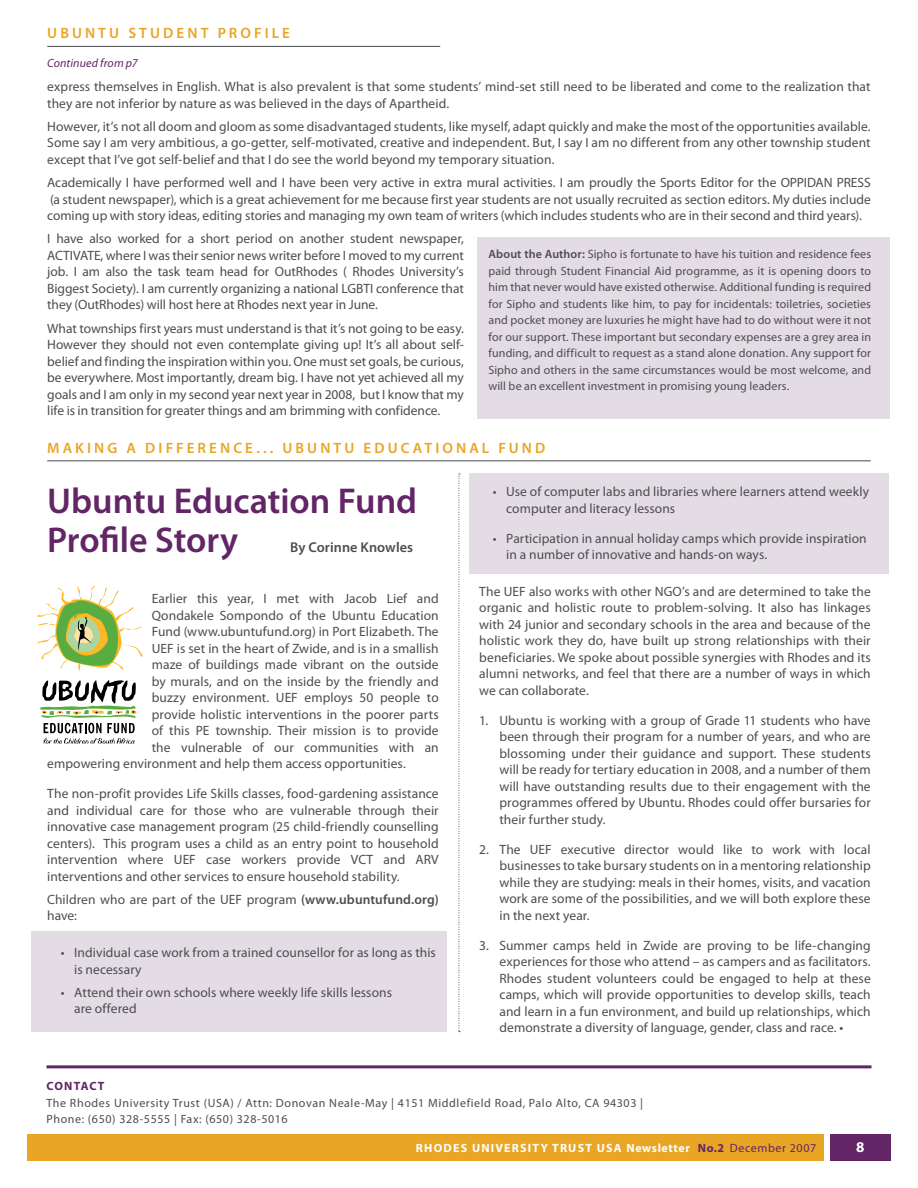
<style>
.page{position:relative;width:918px;height:1188px;background:#fff}
.page>*{position:absolute;margin:0;border:0;box-sizing:border-box;transform-origin:0 0}
.t1{font:600 36px/39px "Myriad Pro";color:#622666}
.t2{font:600 15px "Myriad Pro";letter-spacing:.205em;color:#e9a524}
.t3{font:600 14.25px "Myriad Pro";letter-spacing:.005em;color:#4c4d4f}
.t4{font:13.5px/16.5px "Myriad Pro";letter-spacing:.005em;color:#4c4d4f;text-align:justify}
.t5{font:12px/16.5px "Myriad Pro";letter-spacing:.05em;color:#4c4d4f;text-align:justify}
.t6{font:700 12px "Myriad";letter-spacing:.1em;color:#fff}
.t7{font:italic 12px "Myriad Pro";letter-spacing:.01em;color:#622666}
.t8{font:700 12px "Myriad Pro";letter-spacing:.085em;color:#622666}
.s1{font-weight:600}
.s2{color:#622666}
.s3{font-weight:400;color:#622666}
</style>
<div class="page">
<div style="left:830px;top:1134px;width:61px;height:27px;background:#622666"></div>
<div style="left:27px;top:1134px;width:797px;height:27px;background:#e9a524"></div>
<div style="left:470px;top:474px;width:420px;height:100px;background:#e3dce4"></div>
<div style="left:32px;top:932px;width:415px;height:100px;background:#e3dce4"></div>
<hr style="left:47px;top:46px;width:393px;height:1px;background:#4c4d4f">
<div style="left:477px;top:237px;width:413px;height:181px;background:#e3dce4"></div>
<hr style="left:47px;top:460px;width:824px;height:1px;background:#4c4d4f">
<svg style="left:37px;top:585px;width:106px;height:86px"></svg>
<svg style="left:40px;top:680px;width:97px;height:64px"></svg>
<hr style="left:46px;top:1065px;width:826px;height:3px;background:#622666">
<svg style="left:459px;top:474px;width:1px;height:558px"></svg>
<p class="t2" style="left:47px;top:24px;width:244px">ubun tu studen t profi le</p>
<p class="t7" style="left:47px;top:55px;width:92px">Continued from p7</p>
<p class="t4" style="left:47px;top:78px;width:825px">express themselves in English. What is also prevalent is that some students’ mind-set still need to be liberated and come to the realization that they are not inferior by nature as was believed in the days of Apartheid.</p>
<p class="t4" style="left:47px;top:118px;width:825px">However, it’s not all doom and gloom as some disadvantaged students, like myself, adapt quickly and make the most of the opportunities available.<br>Some say I am very ambitious, a go-getter, self-motivated, creative and independent. But, I say I am no different from any other township student except that I’ve got self-belief and that I do see the world beyond my temporary situation.</p>
<p class="t4" style="left:47px;top:174px;width:825px">Academically I have performed well and I have been very active in extra mural activities. I am proudly the Sports Editor for the OPPIDAN PRESS (a student newspaper), which is a great achievement for me because first year students are not usually recruited as section editors. My duties include coming up with story ideas, editing stories and managing my own team of writers (which includes students who are in their second and third years).</p>
<p class="t4" style="left:47px;top:230px;width:418px">I have also worked for a short period on another student newspaper, ACTIVATE, where I was their senior news writer before I moved to my current job. I am also the task team head for OutRhodes ( Rhodes University’s Biggest Society). I am currently organizing a national LGBTI conference that they (OutRhodes) will host here at Rhodes next year in June.</p>
<p class="t4" style="left:47px;top:320px;width:418px">What townships first years must understand is that it’s not going to be easy.<br>However they should not even contemplate giving up! It’s all about self&shy;belief and finding the inspiration within you. One must set goals, be curious, be everywhere. Most importantly, dream big. I have not yet achieved all my goals and I am only in my second year next year in 2008, but I know that my life is in transition for greater things and am brimming with confidence.</p>
<p class="t5" style="left:488px;top:246px;width:384px"><span class="s1">About the Author:</span> Sipho is fortunate to have his tuition and residence fees paid through Student Financial Aid programme, as it is opening doors to him that never would have existed otherwise. Additional funding is required for Sipho and students like him, to pay for incidentals: toiletries, societies and pocket money are luxuries he might have had to do without were it not for our support. These important but secondary expenses are a grey area in funding, and difficult to request as a stand alone donation. Any support for Sipho and others in the same circumstances would be most welcome, and will be an excellent investment in promising young leaders.</p>
<p class="t2" style="left:47px;top:438px;width:40px">Making</p>
<p class="t2" style="left:127px;top:438px;width:420px">a di fferenc e... U bun tu educ ati on al FU ND</p>
<h1 class="t1" style="left:47px;top:481px;width:371px">Ubuntu Education Fund<br>Profile Story</h1>
<p class="t3" style="left:290px;top:538px;width:125px">By Corinne Knowles</p>
<p class="t4" style="left:152px;top:590px;width:288px">Earlier this year, I met with Jacob Lief and</p>
<p class="t4" style="left:152px;top:607px;width:288px">Qondakele Sompondo of the Ubuntu Education</p>
<p class="t4" style="left:152px;top:623px;width:288px">Fund (www.ubuntufund.org) in Port Elizabeth. The</p>
<p class="t4" style="left:152px;top:640px;width:288px">UEF is set in the heart of Zwide, and is in a smallish</p>
<p class="t4" style="left:152px;top:656px;width:288px">maze of buildings made vibrant on the outside</p>
<p class="t4" style="left:152px;top:673px;width:288px">by murals, and on the inside by the friendly and</p>
<p class="t4" style="left:152px;top:689px;width:288px">buzzy environment. UEF employs 50 people to</p>
<p class="t4" style="left:152px;top:706px;width:288px">provide holistic interventions in the poorer parts</p>
<p class="t4" style="left:152px;top:722px;width:288px">of this PE township. Their mission is to provide</p>
<p class="t4" style="left:152px;top:739px;width:288px">the vulnerable of our communities with an</p>
<p class="t4" style="left:47px;top:755px;width:360px">empowering environment and help them access opportunities.</p>
<p class="t4" style="left:47px;top:785px;width:393px">The non-profit provides Life Skills classes, food-gardening assistance and individual care for those who are vulnerable through their innovative case management program (25 child-friendly counselling centers). This program uses a child as an entry point to household intervention where UEF case workers provide VCT and ARV interventions and other services to ensure household stability.</p>
<p class="t4" style="left:47px;top:891px;width:393px">Children who are part of the UEF program <span class="s1">(www.ubuntufund.org) </span>have:</p>
<p class="t4" style="left:74px;top:944px;width:363px;text-indent:-14px">• Individual case work from a trained counsellor for as long as this is necessary</p>
<p class="t4" style="left:74px;top:984px;width:319px;text-indent:-14px">• Attend their own schools where weekly life skills lessons are offered</p>
<p class="t4" style="left:506px;top:483px;width:364px;text-indent:-14px">• Use of computer labs and libraries where learners attend weekly computer and literacy lessons</p>
<p class="t4" style="left:506px;top:530px;width:362px;text-indent:-14px">• Participation in annual holiday camps which provide inspiration in a number of innovative and hands-on ways.</p>
<p class="t4" style="left:479px;top:583px;width:393px">The UEF also works with other NGO’s and are determined to take the organic and holistic route to problem-solving. It also has linkages with 24 junior and secondary schools in the area and because of the holistic work they do, have built up strong relationships with their beneficiaries. We spoke about possible synergies with Rhodes and its alumni networks, and feel that there are a number of ways in which we can collaborate.</p>
<p class="t4" style="left:500px;top:712px;width:373px;text-indent:-20px">1. Ubuntu is working with a group of Grade 11 students who have been through their program for a number of years, and who are blossoming under their guidance and support. These students will be ready for tertiary education in 2008, and a number of them will have outstanding results due to their engagement with the programmes offered by Ubuntu. Rhodes could offer bursaries for their further study.</p>
<p class="t4" style="left:500px;top:841px;width:373px;text-indent:-20px">2. The UEF executive director would like to work with local businesses to take bursary students on in a mentoring relationship while they are studying: meals in their homes, visits, and vacation work are some of the possibilities, and we will both explore these in the next year.</p>
<p class="t4" style="left:500px;top:937px;width:373px;text-indent:-20px">3. Summer camps held in Zwide are proving to be life-changing experiences for those who attend – as campers and as facilitators.<br>Rhodes student volunteers could be engaged to help at these camps, which will provide opportunities to develop skills, teach and learn in a fun environment, and build up relationships, which demonstrate a diversity of language, gender, class and race. <span class="s2">•</span></p>
<p class="t8" style="left:46px;top:1078px;width:60px">CONTACT</p>
<p class="t5" style="left:46px;top:1094px;width:598px">The Rhodes University Trust (USA) / Attn: Donovan Neale-May | 4151 Middlefield Road, Palo Alto, CA 94303 |<br>Phone: (650) 328-5555 | Fax: (650) 328-5016</p>
<p class="t6" style="left:416px;top:1142px;width:402px">RHODES UNIVERSITY TRU ST USA NEWSLETTER <span class="s2">NO.2</span> <span class="s3">December 2007</span></p>
</div>
